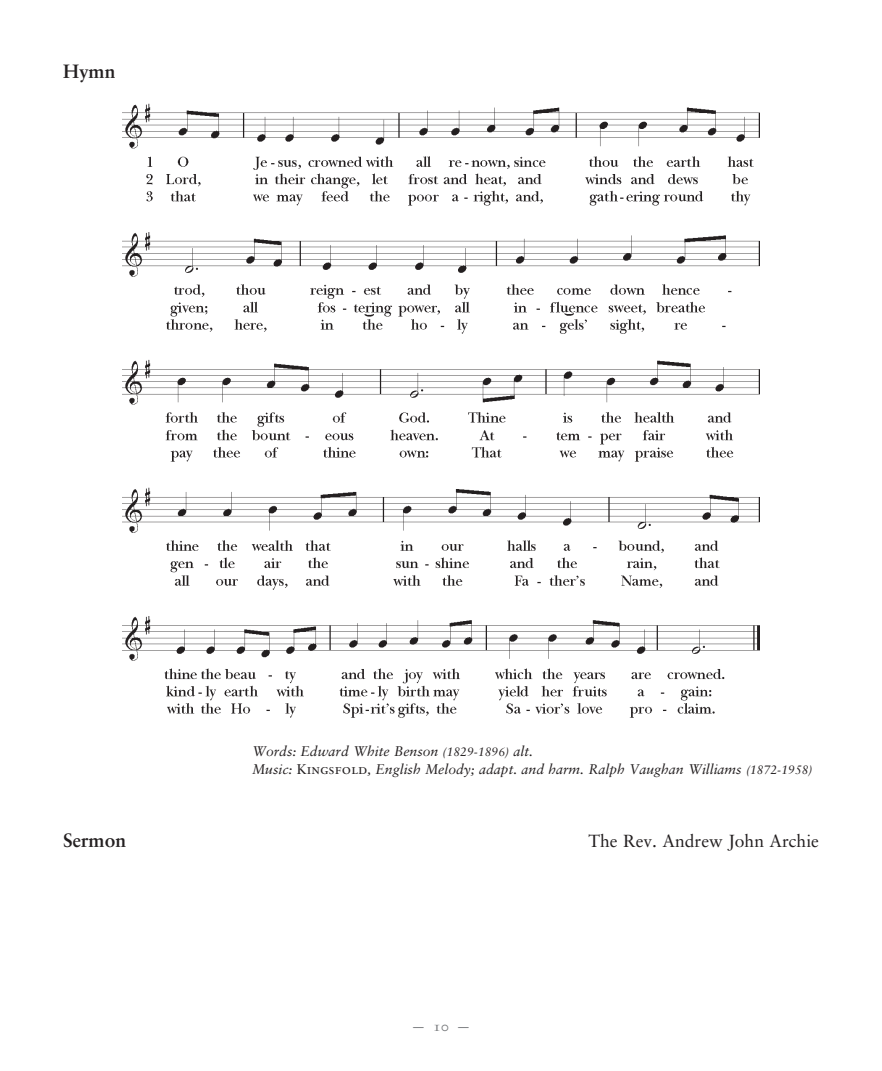
<style>
.page{position:relative;width:882px;height:1071px;background:#fff}
.page>*{position:absolute;margin:0;border:0;box-sizing:border-box;transform-origin:0 0}
.t1{font:700 19.25px "Sabon LT";color:#231f20}
.t2{font:17.5px "Sabon LT";color:#231f20}
.t3{font:italic 14px "Sabon LT";color:#231f20}
.t4{font:14px "Sabon Roman SC";color:#76787b}
.s1{font-size:12.25px}
.s2{font-family:"Sabon Roman SC";font-style:normal}
</style>
<div class="page">
<img style="left:122px;top:103px;width:638px;height:615px">
<p class="t1" style="left:63px;top:59px;width:54px">Hymn</p>
<p class="t3" style="left:252px;top:743px;width:283px">Words: Edward White Benson <span class="s1">(1829-1896)</span> alt.</p>
<p class="t3" style="left:252px;top:761px;width:562px">Music: <span class="s2">Kingsfold</span>, English Melody; adapt. and harm. Ralph Vaughan Williams <span class="s1">(1872-1958)</span></p>
<p class="t1" style="left:63px;top:829px;width:65px">Sermon</p>
<p class="t2" style="left:589px;top:831px;width:232px">The Rev. Andrew John Archie</p>
<p class="t4" style="left:411px;top:1018px;width:61px">— 10 —</p>
</div>
